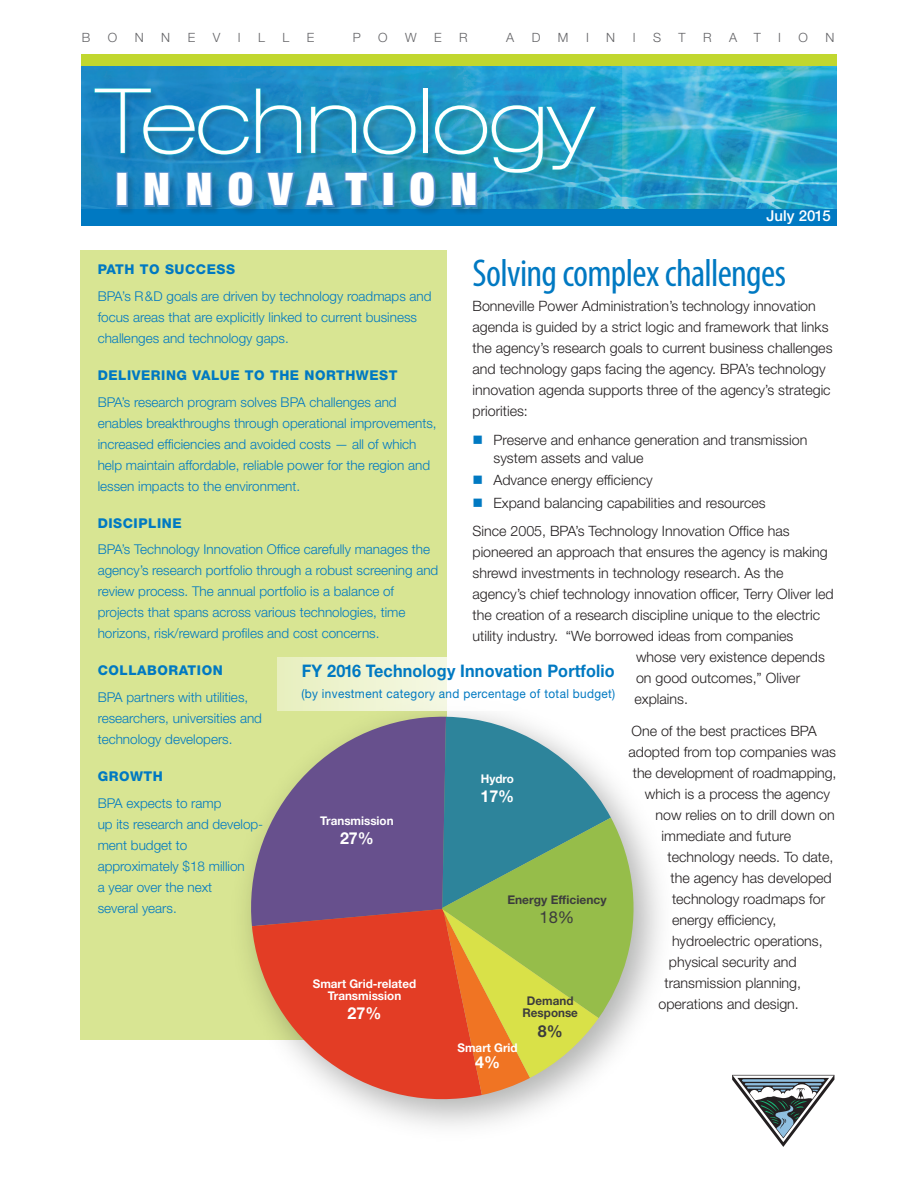
<style>
.page{position:relative;width:918px;height:1188px;background:#fff}
.page>*{position:absolute;margin:0;border:0;box-sizing:border-box;transform-origin:0 0}
.t1{font:100 expanded 90px "Helvetica Neue LT Std";color:#fff}
.t2{font:900 condensed 45px "Helvetica Neue LT Std";letter-spacing:.35em;color:#fff}
.t3{font:condensed 39px "Myriad Pro";letter-spacing:-.02em;color:#0079c2}
.t4{font:700 17.4px "Helvetica Neue LT Std";letter-spacing:.01em;color:#0079c2;scale:.93 1}
.t5{font:700 16.5px "Helvetica Neue LT Std";color:#fff}
.t6{font:16.5px "Helvetica Neue LT Std";color:#3c3c3d}
.t7{font:700 16.5px "Helvetica Neue LT Std";color:#3c3c3d}
.t8{font:500 15px "Helvetica Neue LT Std";color:#fff}
.t9{font:300 14.25px/21px "Helvetica Neue LT Std";color:#231f20}
.t10{font:300 13.5px/21px "Helvetica Neue LT Std";color:#0079c2}
.t11{font:800 13.5px "Helvetica Neue LT Std";letter-spacing:.04em;color:#0079c2}
.t12{font:300 12.75px "Helvetica Neue LT Std";color:#636366}
.t13{font:12.3px "Helvetica Neue LT Std";letter-spacing:.03em;color:#0079c2;scale:.95 1}
.t14{font:700 12px/12px "Helvetica Neue LT Std";color:#fff;text-align:center}
.t15{font:700 12px/12px "Helvetica Neue LT Std";color:#3c3c3d;text-align:center}
</style>
<div class="page">
<svg style="left:732px;top:1075px;width:102px;height:72px"></svg>
<div style="left:81px;top:55px;width:756px;height:170px;background:#0079c2"></div>
<div style="left:81px;top:54px;width:756px;height:13px;background:#c1d72f"></div>
<div style="left:80px;top:251px;width:366px;height:789px;background:#d8e593"></div>
<img style="left:277px;top:684px;width:383px;height:442px">
<svg style="left:277px;top:1095px;width:205px;height:14px"></svg>
<svg style="left:246px;top:717px;width:391px;height:378px"></svg>
<img style="left:82px;top:67px;width:755px;height:141px">
<div style="left:96px;top:90px;width:509px;height:126px;background:#231f20;opacity:.16"></div>
<svg style="left:94px;top:88px;width:503px;height:121px;background:#238fbf"></svg>
<svg style="left:278px;top:657px;width:355px;height:54px"></svg>
<p class="t12" style="left:82px;top:30px;width:10px">B</p>
<p class="t12" style="left:108px;top:30px;width:11px">O</p>
<p class="t12" style="left:135px;top:30px;width:10px">N</p>
<p class="t12" style="left:161px;top:30px;width:10px">N</p>
<p class="t12" style="left:188px;top:30px;width:9px">E</p>
<p class="t12" style="left:213px;top:30px;width:9px">V</p>
<p class="t12" style="left:238px;top:30px;width:4px">I</p>
<p class="t12" style="left:258px;top:30px;width:8px">L</p>
<p class="t12" style="left:282px;top:30px;width:8px">L</p>
<p class="t12" style="left:307px;top:30px;width:9px">E</p>
<p class="t12" style="left:353px;top:30px;width:10px">P</p>
<p class="t12" style="left:378px;top:30px;width:11px">O</p>
<p class="t12" style="left:405px;top:30px;width:13px">W</p>
<p class="t12" style="left:434px;top:30px;width:9px">E</p>
<p class="t12" style="left:459px;top:30px;width:10px">R</p>
<p class="t12" style="left:506px;top:30px;width:10px">A</p>
<p class="t12" style="left:532px;top:30px;width:10px">D</p>
<p class="t12" style="left:558px;top:30px;width:12px">M</p>
<p class="t12" style="left:586px;top:30px;width:4px">I</p>
<p class="t12" style="left:606px;top:30px;width:10px">N</p>
<p class="t12" style="left:633px;top:30px;width:4px">I</p>
<p class="t12" style="left:653px;top:30px;width:10px">S</p>
<p class="t12" style="left:679px;top:30px;width:9px">T</p>
<p class="t12" style="left:703px;top:30px;width:10px">R</p>
<p class="t12" style="left:729px;top:30px;width:10px">A</p>
<p class="t12" style="left:754px;top:30px;width:9px">T</p>
<p class="t12" style="left:778px;top:30px;width:4px">I</p>
<p class="t12" style="left:799px;top:30px;width:11px">O</p>
<p class="t12" style="left:825px;top:30px;width:10px">N</p>
<h1 class="t1" style="left:96px;top:67px;width:500px">Technology</h1>
<h2 class="t2" style="left:116px;top:161px;width:363px">INNOVATION</h2>
<p class="t8" style="left:767px;top:207px;width:66px">July 2015</p>
<h3 class="t3" style="left:472px;top:249px;width:315px">Solving complex challenges</h3>
<p class="t9" style="left:472px;top:295px;width:362px">Bonneville Power Administration’s technology innovation agenda is guided by a strict logic and framework that links the agency’s research goals to current business challenges and technology gaps facing the agency. BPA’s technology innovation agenda supports three of the agency’s strategic priorities:</p>
<p class="t9" style="left:494px;top:431px;width:315px;line-height:18px">Preserve and enhance generation and transmission system assets and value</p>
<p class="t9" style="left:494px;top:469px;width:274px;line-height:22.6px">Advance energy efficiency<br>Expand balancing capabilities and resources</p>
<p class="t9" style="left:472px;top:520px;width:319px">Since 2005, BPA’s Technology Innovation Office has</p>
<p class="t9" style="left:472px;top:541px;width:357px">pioneered an approach that ensures the agency is making</p>
<p class="t9" style="left:472px;top:562px;width:313px">shrewd investments in technology research. As the</p>
<p class="t9" style="left:472px;top:583px;width:363px">agency’s chief technology innovation officer, Terry Oliver led</p>
<p class="t9" style="left:472px;top:604px;width:349px">the creation of a research discipline unique to the electric</p>
<p class="t9" style="left:472px;top:625px;width:322px">utility industry. “We borrowed ideas from companies</p>
<p class="t9" style="left:636px;top:646px;width:190px">whose very existence depends</p>
<p class="t9" style="left:636px;top:667px;width:166px">on good outcomes,” Oliver</p>
<p class="t9" style="left:635px;top:688px;width:55px">explains.</p>
<p class="t9" style="left:632px;top:720px;width:187px">One of the best practices BPA</p>
<p class="t9" style="left:628px;top:741px;width:209px">adopted from top companies was</p>
<p class="t9" style="left:633px;top:762px;width:205px">the development of roadmapping,</p>
<p class="t9" style="left:645px;top:783px;width:187px">which is a process the agency</p>
<p class="t9" style="left:655px;top:804px;width:181px">now relies on to drill down on</p>
<p class="t9" style="left:661px;top:825px;width:131px">immediate and future</p>
<p class="t9" style="left:667px;top:846px;width:168px">technology needs. To date,</p>
<p class="t9" style="left:671px;top:867px;width:163px">the agency has developed</p>
<p class="t9" style="left:672px;top:888px;width:155px">technology roadmaps for</p>
<p class="t9" style="left:672px;top:909px;width:106px">energy efficiency,</p>
<p class="t9" style="left:672px;top:930px;width:152px">hydroelectric operations,</p>
<p class="t9" style="left:669px;top:951px;width:129px">physical security and</p>
<p class="t9" style="left:664px;top:972px;width:138px">transmission planning,</p>
<p class="t9" style="left:658px;top:993px;width:142px">operations and design.</p>
<p class="t11" style="left:98px;top:261px;width:139px">PATH TO SUCCESS</p>
<p class="t10" style="left:98px;top:285px;width:335px">BPA’s R&amp;D goals are driven by technology roadmaps and focus areas that are explicitly linked to current business challenges and technology gaps.</p>
<p class="t11" style="left:98px;top:367px;width:301px">DELIVERING VALUE TO THE NORTHWEST</p>
<p class="t10" style="left:98px;top:391px;width:340px">BPA’s research program solves BPA challenges and enables breakthroughs through operational improvements, increased efficiencies and avoided costs — all of which help maintain affordable, reliable power for the region and lessen impacts to the environment.</p>
<p class="t11" style="left:98px;top:515px;width:85px">DISCIPLINE</p>
<p class="t10" style="left:98px;top:539px;width:342px">BPA’s Technology Innovation Office carefully manages the agency’s research portfolio through a robust screening and review process. The annual portfolio is a balance of projects that spans across various technologies, time horizons, risk/reward profiles and cost concerns.</p>
<p class="t11" style="left:98px;top:663px;width:126px">COLLABORATION</p>
<p class="t10" style="left:98px;top:687px;width:166px">BPA partners with utilities, researchers, universities and technology developers.</p>
<p class="t11" style="left:98px;top:768px;width:67px">GROWTH</p>
<p class="t10" style="left:98px;top:792px;width:167px">BPA expects to ramp<br>up its research and develop&shy;ment budget to approximately $18 million<br>a year over the next<br>several years.</p>
<p class="t4" style="left:302px;top:660px;width:338px">FY 2016 Technology Innovation Portfolio</p>
<p class="t13" style="left:301px;top:686px;width:332px">(by investment category and percentage of total budget)</p>
<p class="t14" style="left:481px;top:772px;width:35px">Hydro</p>
<p class="t5" style="left:480px;top:786px;width:35px">17%</p>
<p class="t14" style="left:320px;top:815px;width:75px">Transmission</p>
<p class="t5" style="left:340px;top:828px;width:35px">27%</p>
<p class="t15" style="left:507px;top:893px;width:101px">Energy Efficiency</p>
<p class="t6" style="left:540px;top:907px;width:36px">18%</p>
<p class="t14" style="left:313px;top:978px;width:105px">Smart Grid-related<br>Transmission</p>
<p class="t5" style="left:348px;top:1003px;width:35px">27%</p>
<p class="t15" style="left:523px;top:995px;width:57px">Demand<br>Response</p>
<p class="t7" style="left:538px;top:1021px;width:26px">8%</p>
<p class="t14" style="left:458px;top:1041px;width:62px">Smart Grid</p>
<p class="t5" style="left:475px;top:1052px;width:26px">4%</p>
</div>
